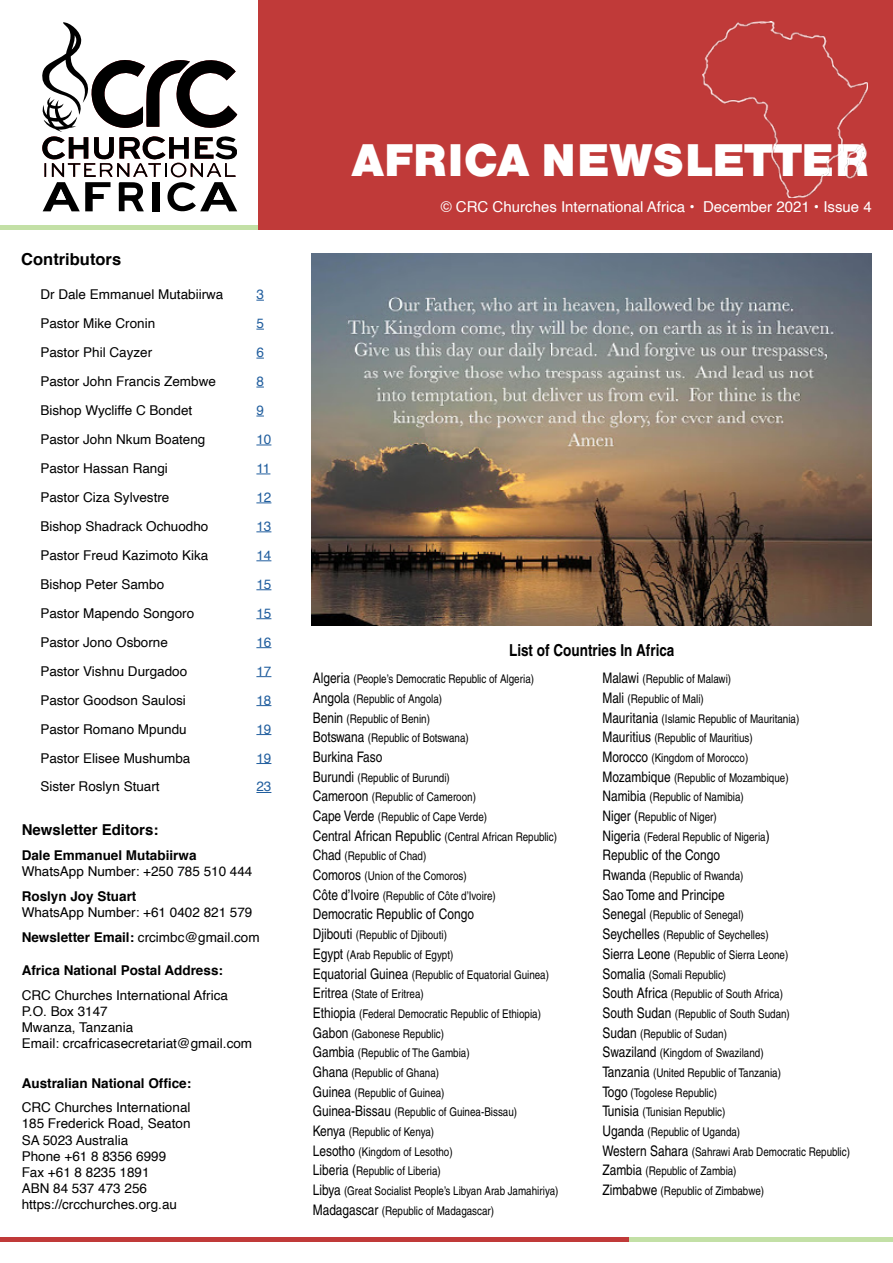
<style>
.page{position:relative;width:893px;height:1263px;background:#fff}
.page>*{position:absolute;margin:0;border:0;box-sizing:border-box;transform-origin:0 0}
.t1{font:700 45px "Helvetica BQ";letter-spacing:.02em;color:#fff}
.t2{font:700 condensed 16.5px "Helvetica CE";color:#000}
.t3{font:700 16.5px "Helvetica";color:#000}
.t4{font:15px "Helvetica";color:#fff}
.t5{font:700 15px "Helvetica";color:#000}
.t6{font:condensed 14.55px "Helvetica CE";color:#000}
.t7{font:13.5px/16.2px "Helvetica";color:#000}
.t8{font:700 13.5px "Helvetica";color:#000}
.t9{font:13.5px "Helvetica";color:#215e9e}
.t10{font:condensed 12px/19.6px "Helvetica CE";color:#000}
.s1{font-weight:700}
.s2{font-size:14.55px}
</style>
<div class="page">
<hr style="left:0;top:226px;width:264px;height:4px;background:#c3e0a6">
<div style="left:258px;top:0;width:635px;height:230px;background:#c03a39"></div>
<svg style="left:42px;top:22px;width:195px;height:190px"></svg>
<hr style="left:0;top:1237px;width:629px;height:4px;background:#c03a39">
<hr style="left:629px;top:1237px;width:264px;height:4px;background:#c3e0a6">
<img style="left:703px;top:22px;width:164px;height:175px">
<svg style="left:256px;top:445px;width:15px;height:1px"></svg>
<svg style="left:256px;top:474px;width:14px;height:1px"></svg>
<svg style="left:256px;top:502px;width:15px;height:1px"></svg>
<svg style="left:256px;top:531px;width:15px;height:1px"></svg>
<svg style="left:256px;top:560px;width:15px;height:1px"></svg>
<svg style="left:256px;top:589px;width:15px;height:1px"></svg>
<svg style="left:256px;top:618px;width:15px;height:1px"></svg>
<svg style="left:256px;top:647px;width:15px;height:1px"></svg>
<svg style="left:256px;top:676px;width:15px;height:1px"></svg>
<svg style="left:256px;top:705px;width:15px;height:1px"></svg>
<svg style="left:256px;top:734px;width:15px;height:1px"></svg>
<svg style="left:256px;top:763px;width:15px;height:1px"></svg>
<svg style="left:256px;top:792px;width:15px;height:1px"></svg>
<img style="left:312px;top:253px;width:560px;height:373px">
<h2 class="t3" style="left:21px;top:246px;width:101px">Contributors</h2>
<p class="t7" style="left:40px;top:287px;width:185px">Dr Dale Emmanuel Mutabiirwa</p>
<p class="t9" style="left:256px;top:284px;width:9px">3</p>
<p class="t7" style="left:40px;top:316px;width:116px">Pastor Mike Cronin</p>
<p class="t9" style="left:256px;top:313px;width:9px">5</p>
<p class="t7" style="left:40px;top:345px;width:113px">Pastor Phil Cayzer</p>
<p class="t9" style="left:256px;top:342px;width:9px">6</p>
<p class="t7" style="left:40px;top:374px;width:177px">Pastor John Francis Zembwe</p>
<p class="t9" style="left:256px;top:371px;width:9px">8</p>
<p class="t7" style="left:40px;top:403px;width:153px">Bishop Wycliffe C Bondet</p>
<p class="t9" style="left:256px;top:400px;width:9px">9</p>
<p class="t7" style="left:40px;top:431px;width:167px">Pastor John Nkum Boateng</p>
<p class="t9" style="left:256px;top:429px;width:17px">10</p>
<p class="t7" style="left:40px;top:460px;width:129px">Pastor Hassan Rangi</p>
<p class="t9" style="left:256px;top:458px;width:16px">11</p>
<p class="t7" style="left:40px;top:489px;width:131px">Pastor Ciza Sylvestre</p>
<p class="t9" style="left:256px;top:487px;width:17px">12</p>
<p class="t7" style="left:40px;top:518px;width:170px">Bishop Shadrack Ochuodho</p>
<p class="t9" style="left:256px;top:516px;width:17px">13</p>
<p class="t7" style="left:40px;top:547px;width:170px">Pastor Freud Kazimoto Kika</p>
<p class="t9" style="left:256px;top:545px;width:17px">14</p>
<p class="t7" style="left:40px;top:576px;width:125px">Bishop Peter Sambo</p>
<p class="t9" style="left:256px;top:574px;width:17px">15</p>
<p class="t7" style="left:40px;top:605px;width:155px">Pastor Mapendo Songoro</p>
<p class="t9" style="left:256px;top:603px;width:17px">15</p>
<p class="t7" style="left:40px;top:634px;width:129px">Pastor Jono Osborne</p>
<p class="t9" style="left:256px;top:631px;width:17px">16</p>
<p class="t7" style="left:40px;top:663px;width:148px">Pastor Vishnu Durgadoo</p>
<p class="t9" style="left:256px;top:660px;width:17px">17</p>
<p class="t7" style="left:40px;top:692px;width:147px">Pastor Goodson Saulosi</p>
<p class="t9" style="left:256px;top:689px;width:17px">18</p>
<p class="t7" style="left:40px;top:721px;width:148px">Pastor Romano Mpundu</p>
<p class="t9" style="left:256px;top:718px;width:17px">19</p>
<p class="t7" style="left:40px;top:750px;width:152px">Pastor Elisee Mushumba</p>
<p class="t9" style="left:256px;top:747px;width:17px">19</p>
<p class="t7" style="left:40px;top:779px;width:121px">Sister Roslyn Stuart</p>
<p class="t9" style="left:256px;top:776px;width:17px">23</p>
<p class="t5" style="left:22px;top:817px;width:138px">Newsletter Editors:</p>
<p class="t8" style="left:22px;top:844px;width:176px">Dale Emmanuel Mutabiirwa</p>
<p class="t7" style="left:22px;top:863px;width:232px">WhatsApp Number: +250 785 510 444</p>
<p class="t8" style="left:22px;top:885px;width:116px">Roslyn Joy Stuart</p>
<p class="t7" style="left:22px;top:900px;width:239px;line-height:24.8px">WhatsApp Number: +61 0402 821 579<br><span class="s1">Newsletter Email:</span> crcimbc@gmail.com</p>
<p class="t8" style="left:22px;top:959px;width:203px">Africa National Postal Address:</p>
<p class="t7" style="left:22px;top:987px;width:232px">CRC Churches International Africa<br>P.O. Box 3147<br>Mwanza, Tanzania<br>Email: crcafricasecretariat@gmail.com</p>
<p class="t8" style="left:22px;top:1072px;width:171px">Australian National Office:</p>
<p class="t7" style="left:22px;top:1100px;width:170px">CRC Churches International<br>185 Frederick Road, Seaton<br>SA 5023 Australia<br>Phone +61 8 8356 6999<br>Fax +61 8 8235 1891<br>ABN 84 537 473 256 https://crcchurches.org.au</p>
<h1 class="t1" style="left:352px;top:133px;width:517px">AFRICA NEWSLETTER</h1>
<p class="t4" style="left:441px;top:195px;width:432px">© CRC Churches International Africa • December 2021 • Issue 4</p>
<h2 class="t2" style="left:509px;top:640px;width:167px">List of Countries In Africa</h2>
<p class="t10" style="left:313px;top:669px;width:223px"><span class="s2">Algeria</span> (People’s Democratic Republic of Algeria)<br><span class="s2">Angola</span> (Republic of Angola)<br><span class="s2">Benin</span> (Republic of Benin)<br><span class="s2">Botswana</span> (Republic of Botswana)</p>
<p class="t6" style="left:313px;top:748px;width:71px">Burkina Faso</p>
<p class="t10" style="left:313px;top:767px;width:246px"><span class="s2">Burundi</span> (Republic of Burundi)<br><span class="s2">Cameroon</span> (Republic of Cameroon)<br><span class="s2">Cape Verde</span> (Republic of Cape Verde)<br><span class="s2">Central African Republic</span> (Central African Republic)<br><span class="s2">Chad</span> (Republic of Chad)<br><span class="s2">Comoros</span> (Union of the Comoros)<br><span class="s2">Côte d’Ivoire</span> (Republic of Côte d’Ivoire)</p>
<p class="t6" style="left:313px;top:906px;width:163px">Democratic Republic of Congo</p>
<p class="t10" style="left:313px;top:925px;width:247px"><span class="s2">Djibouti</span> (Republic of Djibouti)<br><span class="s2">Egypt</span> (Arab Republic of Egypt)<br><span class="s2">Equatorial Guinea</span> (Republic of Equatorial Guinea)<br><span class="s2">Eritrea</span> (State of Eritrea)<br><span class="s2">Ethiopia</span> (Federal Democratic Republic of Ethiopia)<br><span class="s2">Gabon</span> (Gabonese Republic)<br><span class="s2">Gambia</span> (Republic of The Gambia)<br><span class="s2">Ghana</span> (Republic of Ghana)<br><span class="s2">Guinea</span> (Republic of Guinea)<br><span class="s2">Guinea-Bissau</span> (Republic of Guinea-Bissau)<br><span class="s2">Kenya</span> (Republic of Kenya)<br><span class="s2">Lesotho</span> (Kingdom of Lesotho)<br><span class="s2">Liberia (</span>Republic of Liberia)<br><span class="s2">Libya</span> (Great Socialist People’s Libyan Arab Jamahiriya)<br><span class="s2">Madagascar</span> (Republic of Madagascar)</p>
<p class="t10" style="left:602px;top:669px;width:198px"><span class="s2">Malawi</span> (Republic of Malawi)<br><span class="s2">Mali</span> (Republic of Mali)<br><span class="s2">Mauritania</span> (Islamic Republic of Mauritania)<br><span class="s2">Mauritius</span> (Republic of Mauritius)<br><span class="s2">Morocco</span> (Kingdom of Morocco)<br><span class="s2">Mozambique</span> (Republic of Mozambique)<br><span class="s2">Namibia</span> (Republic of Namibia)<br><span class="s2">Niger (</span>Republic of Niger)<br><span class="s2">Nigeria</span> (Federal Republic of Nigeria<span class="s2">)</span></p>
<p class="t6" style="left:602px;top:847px;width:119px">Republic of the Congo</p>
<p class="t10" style="left:602px;top:866px;width:143px"><span class="s2">Rwanda</span> (Republic of Rwanda)</p>
<p class="t6" style="left:602px;top:886px;width:124px">Sao Tome and Principe</p>
<p class="t10" style="left:602px;top:905px;width:249px"><span class="s2">Senegal</span> (Republic of Senegal)<br><span class="s2">Seychelles</span> (Republic of Seychelles)<br><span class="s2">Sierra Leone</span> (Republic of Sierra Leone)<br><span class="s2">Somalia</span> (Somali Republic)<br><span class="s2">South Africa</span> (Republic of South Africa)<br><span class="s2">South Sudan</span> (Republic of South Sudan)<br><span class="s2">Sudan</span> (Republic of Sudan)<br><span class="s2">Swaziland</span> (Kingdom of Swaziland)<br><span class="s2">Tanzania</span> (United Republic of Tanzania)<br><span class="s2">Togo</span> (Togolese Republic)<br><span class="s2">Tunisia</span> (Tunisian Republic)<br><span class="s2">Uganda</span> (Republic of Uganda)<br><span class="s2">Western Sahara</span> (Sahrawi Arab Democratic Republic)<br><span class="s2">Zambia</span> (Republic of Zambia)<br><span class="s2">Zimbabwe</span> (Republic of Zimbabwe)</p>
</div>
